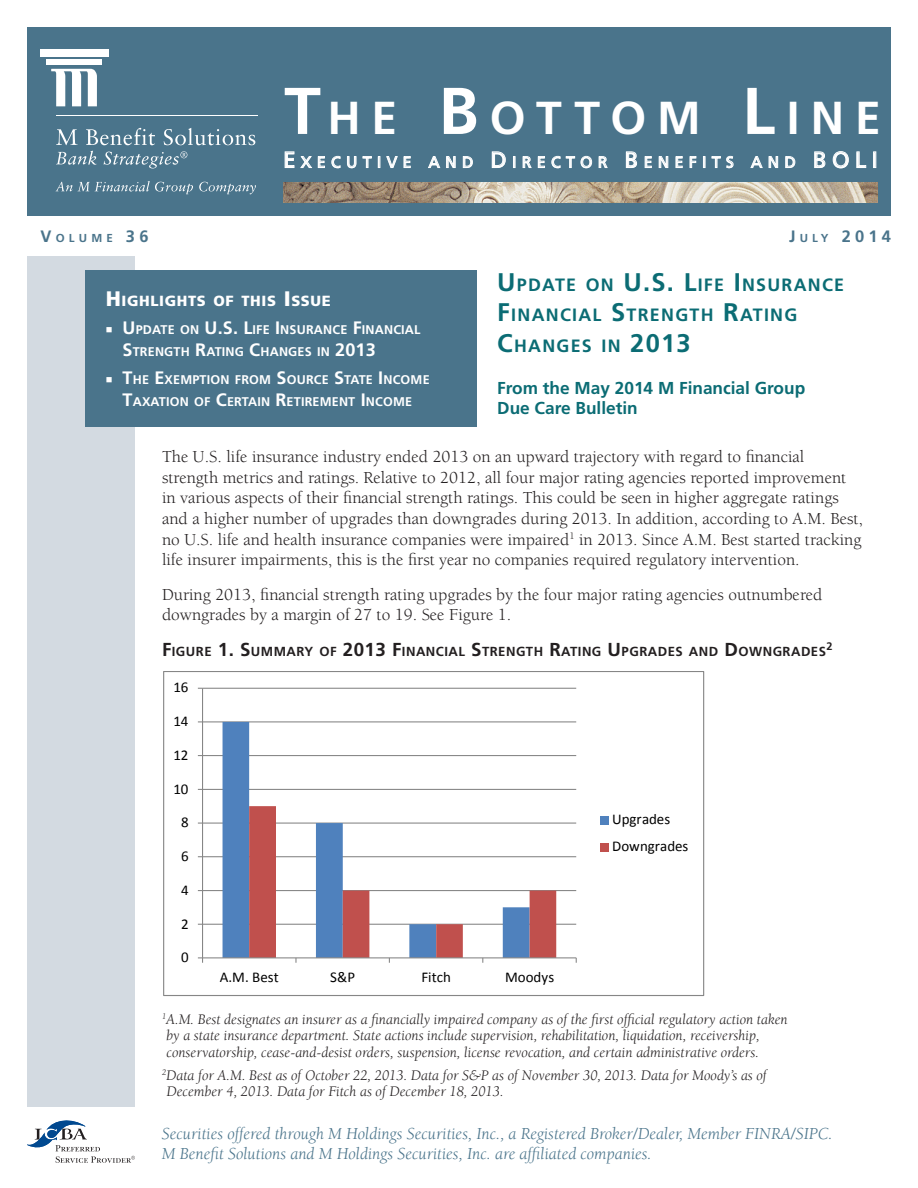
<style>
.page{position:relative;width:918px;height:1188px;background:#fff}
.page>*{position:absolute;margin:0;border:0;box-sizing:border-box;transform-origin:0 0}
.t1{font:700 46.2px "Frutiger LT Std";letter-spacing:.235em;color:#fff}
.Heading{font:700 17.85px/30.6px "Frutiger LT Std";letter-spacing:.07em;color:#0b6c74}
.Body_Text{font:17.25px/20.7px "Berkeley Std";color:#231f20}
.t2{font:italic 17.25px/19.5px "Berkeley Std";color:#4a748b}
.Body_Text-2{font:700 17.25px/20.7px "Frutiger LT Std";color:#0b6c74}
.Quater_Date_Headin{font:700 16.5px "Frutiger LT Std";color:#4a748b}
.t3{font:15.75px "Frutiger LT Std";letter-spacing:.345em;color:#fff}
.Footnote{font:italic 15px/16.5px "Berkeley Std";color:#231f20}
.t4{font:15px/27.2px "Calibri";color:#000}
.Featured_Articles_He{font:900 14.7px "Frutiger LT Std";letter-spacing:.045em;color:#fff}
.Graph_Head{font:700 13.2px "Frutiger LT Std";letter-spacing:.035em;color:#231f20}
.t5{font:700 12.6px/21.6px "Frutiger LT Std";letter-spacing:.015em;color:#fff}
.Quater_Date_Headin-2{font:700 11.55px "Frutiger LT Std";color:#4a748b}
.Graph_Head-2{font:700 10.95px "Frutiger LT Std";color:#231f20}
.s1{font-size:66px}
.s2{font-size:22.5px}
.s3{font-size:16.5px}
.s4{font-size:11.55px}
.s5{font-size:25.5px}
.s6{font-size:18.75px}
.s7{font-size:21px}
.s8{font-size:18px}
</style>
<div class="page">
<div style="left:27px;top:256px;width:108px;height:851px;background:#d3dae1"></div>
<svg style="left:27px;top:1120px;width:108px;height:43px"></svg>
<div style="left:27px;top:27px;width:243px;height:189px;background:#4a748b"></div>
<div style="left:270px;top:27px;width:621px;height:189px;background:#4a748b"></div>
<svg style="left:285px;top:151px;width:9px;height:17px"></svg>
<svg style="left:300px;top:156px;width:12px;height:12px"></svg>
<svg style="left:318px;top:156px;width:7px;height:12px"></svg>
<svg style="left:331px;top:156px;width:10px;height:12px"></svg>
<svg style="left:347px;top:156px;width:9px;height:12px"></svg>
<svg style="left:363px;top:156px;width:9px;height:12px"></svg>
<svg style="left:378px;top:156px;width:2px;height:12px"></svg>
<svg style="left:386px;top:156px;width:12px;height:12px"></svg>
<svg style="left:404px;top:156px;width:7px;height:12px"></svg>
<svg style="left:428px;top:156px;width:12px;height:12px"></svg>
<svg style="left:446px;top:156px;width:10px;height:12px"></svg>
<svg style="left:463px;top:156px;width:10px;height:12px"></svg>
<svg style="left:492px;top:151px;width:14px;height:17px"></svg>
<svg style="left:513px;top:156px;width:2px;height:12px"></svg>
<svg style="left:523px;top:156px;width:9px;height:12px"></svg>
<svg style="left:538px;top:156px;width:7px;height:12px"></svg>
<svg style="left:551px;top:156px;width:24px;height:12px"></svg>
<svg style="left:581px;top:156px;width:11px;height:12px"></svg>
<svg style="left:599px;top:156px;width:9px;height:12px"></svg>
<svg style="left:626px;top:151px;width:11px;height:17px"></svg>
<svg style="left:645px;top:156px;width:7px;height:12px"></svg>
<svg style="left:659px;top:156px;width:9px;height:12px"></svg>
<svg style="left:676px;top:156px;width:7px;height:12px"></svg>
<svg style="left:690px;top:156px;width:6px;height:12px"></svg>
<svg style="left:703px;top:156px;width:2px;height:12px"></svg>
<svg style="left:712px;top:156px;width:22px;height:12px"></svg>
<svg style="left:751px;top:156px;width:12px;height:12px"></svg>
<svg style="left:769px;top:156px;width:9px;height:12px"></svg>
<svg style="left:785px;top:156px;width:10px;height:12px"></svg>
<svg style="left:814px;top:151px;width:11px;height:17px"></svg>
<svg style="left:833px;top:151px;width:16px;height:17px"></svg>
<svg style="left:856px;top:151px;width:10px;height:17px"></svg>
<div style="left:873px;top:152px;width:3px;height:16px;border:1px solid #fff"></div>
<img style="left:284px;top:183px;width:594px;height:20px">
<div style="left:40px;top:49px;width:68px;height:8px;background:#fff"></div>
<div style="left:46px;top:59px;width:56px;height:6px;background:#fff"></div>
<hr style="left:56px;top:115px;width:201px;height:1px;background:#fff">
<svg style="left:51px;top:69px;width:46px;height:37px"></svg>
<svg style="left:56px;top:129px;width:21px;height:16px"></svg>
<svg style="left:86px;top:128px;width:69px;height:17px"></svg>
<svg style="left:164px;top:128px;width:91px;height:17px"></svg>
<svg style="left:56px;top:151px;width:41px;height:14px"></svg>
<svg style="left:104px;top:151px;width:83px;height:17px"></svg>
<svg style="left:56px;top:181px;width:137px;height:13px"></svg>
<svg style="left:199px;top:182px;width:57px;height:12px"></svg>
<div style="left:86px;top:270px;width:391px;height:156px;background:#4a748b"></div>
<hr style="left:203px;top:924px;width:373px;height:1px;background:#868686">
<hr style="left:203px;top:890px;width:373px;height:1px;background:#868686">
<hr style="left:203px;top:856px;width:373px;height:1px;background:#868686">
<hr style="left:203px;top:823px;width:373px;height:1px;background:#868686">
<hr style="left:203px;top:789px;width:373px;height:1px;background:#868686">
<hr style="left:203px;top:755px;width:373px;height:1px;background:#868686">
<hr style="left:203px;top:721px;width:373px;height:1px;background:#868686">
<hr style="left:203px;top:688px;width:373px;height:1px;background:#868686">
<svg style="left:223px;top:722px;width:307px;height:235px"></svg>
<svg style="left:249px;top:806px;width:307px;height:151px"></svg>
<hr style="left:202px;top:688px;width:1px;height:270px;background:#868686">
<hr style="left:203px;top:957px;width:373px;height:1px;background:#868686">
<svg style="left:198px;top:957px;width:5px;height:6px"></svg>
<div style="left:600px;top:816px;width:8px;height:8px;background:#4f81bd"></div>
<div style="left:600px;top:843px;width:8px;height:8px;background:#c0504d"></div>
<h1 class="t1" style="left:284px;top:91px;width:598px"><span class="s1">T</span>HE <span class="s1">B</span>OTT OM <span class="s1">L</span>INE</h1>
<p class="t3" style="left:283px;top:153px;width:592px"><span class="s2">E</span>XE CUTIVE AND <span class="s2">D</span> IRE CTOR <span class="s2">B</span>E NE FITS AND <span class="s2">BOLI</span></p>
<p class="Quater_Date_Headin-2" style="left:40px;top:232px;width:110px"><span class="s3">V</span>OLU ME <span class="s3">36</span></p>
<p class="Quater_Date_Headin" style="left:789px;top:227px;width:103px">J<span class="s4">UL Y</span> 2014</p>
<p class="Heading" style="left:497px;top:269px;width:348px"><span class="s5">U</span>PDATE ON <span class="s5">U.S. L</span>IFE <span class="s5">I</span> NSU RANCE<br><span class="s5">F</span>INANCIAL <span class="s5">S</span>TRENGTH <span class="s5">R</span>ATING<br><span class="s5">C</span>HANGES IN <span class="s5">2013</span></p>
<p class="Body_Text-2" style="left:497px;top:377px;width:310px">From the May 2014 M Financial Group<br>Due Care Bulletin</p>
<p class="Body_Text" style="left:162px;top:446px;width:703px">The U.S. life insurance industry ended 2013 on an upward trajectory with regard to financial strength metrics and ratings. Relative to 2012, all four major rating agencies reported improvement in various aspects of their financial strength ratings. This could be seen in higher aggregate ratings and a higher number of upgrades than downgrades during 2013. In addition, according to A.M. Best, no U.S. life and health insurance companies were impaired<sup>1</sup> in 2013. Since A.M. Best started tracking life insurer impairments, this is the first year no companies required regulatory intervention.</p>
<p class="Body_Text" style="left:162px;top:584px;width:662px">During 2013, financial strength rating upgrades by the four major rating agencies outnumbered downgrades by a margin of 27 to 19. See Figure 1.</p>
<p class="Graph_Head" style="left:162px;top:644px;width:664px"><span class="s6">F</span>IGURE <span class="s6">1. S</span>UMMARY OF <span class="s6">2013 F</span>INANCIAL <span class="s6">S</span>TRENGTH <span class="s6">R</span>ATING <span class="s6">U</span>PGRADES AND <span class="s6">D</span>OWNGRADES</p>
<p class="Graph_Head-2" style="left:827px;top:640px;width:8px">2</p>
<p class="Featured_Articles_He" style="left:106px;top:292px;width:227px"><span class="s7">H</span>IGHLIGHTS OF THIS <span class="s7">I</span> SSUE</p>
<p class="t5" style="left:123px;top:319px;width:298px"><span class="s8">U</span>PDATE ON <span class="s8">U.S. L</span>IFE <span class="s8">I</span> NSU RANCE <span class="s8">F</span>INANCIAL<br><span class="s8">S</span>TRENGTH <span class="s8">R</span>ATING <span class="s8">C</span>HANGES IN <span class="s8">2013</span></p>
<p class="t5" style="left:123px;top:369px;width:309px"><span class="s8">T</span>HE <span class="s8">E</span>XEMPTION FROM <span class="s8">S</span>OURCE <span class="s8">S</span>TATE <span class="s8">I</span> NCOME<br><span class="s8">T</span>AXATION OF <span class="s8">C</span>ERTAIN <span class="s8">R</span>ETIREMENT <span class="s8">I</span> NCOME</p>
<p class="t4" style="left:173px;top:674px;width:17px">16</p>
<p class="t4" style="left:173px;top:708px;width:17px">14</p>
<p class="t4" style="left:173px;top:741px;width:17px">12</p>
<p class="t4" style="left:173px;top:775px;width:17px">10</p>
<p class="t4" style="left:181px;top:809px;width:9px">8</p>
<p class="t4" style="left:181px;top:843px;width:9px">6</p>
<p class="t4" style="left:181px;top:876px;width:9px">4</p>
<p class="t4" style="left:181px;top:910px;width:9px">2</p>
<p class="t4" style="left:181px;top:944px;width:9px">0</p>
<p class="t4" style="left:220px;top:963px;width:60px">A.M. Best</p>
<p class="t4" style="left:330px;top:963px;width:26px">S&amp;P</p>
<p class="t4" style="left:421px;top:963px;width:31px">Fitch</p>
<p class="t4" style="left:505px;top:963px;width:51px">Moodys</p>
<p class="t4" style="left:612px;top:806px;width:78px">Upgrades<br>Downgrades</p>
<p class="Footnote" style="left:166px;top:1011px;width:623px;text-indent:-4px"><sup>1</sup>A.M. Best designates an insurer as a financially impaired company as of the first official regulatory action taken by a state insurance department. State actions include supervision, rehabilitation, liquidation, receivership, conservatorship, cease-and-desist orders, suspension, license revocation, and certain administrative orders.</p>
<p class="Footnote" style="left:166px;top:1067px;width:602px;text-indent:-4px"><sup>2</sup>Data for A.M. Best as of October 22, 2013. Data for S&amp;P as of November 30, 2013. Data for Moody’s as of<br>December 4, 2013. Data for Fitch as of December 18, 2013.</p>
<p class="t2" style="left:162px;top:1125px;width:672px">Securities offered through M Holdings Securities, Inc., a Registered Broker/Dealer, Member FINRA/SIPC.<br>M Benefit Solutions and M Holdings Securities, Inc. are affiliated companies.</p>
</div>
